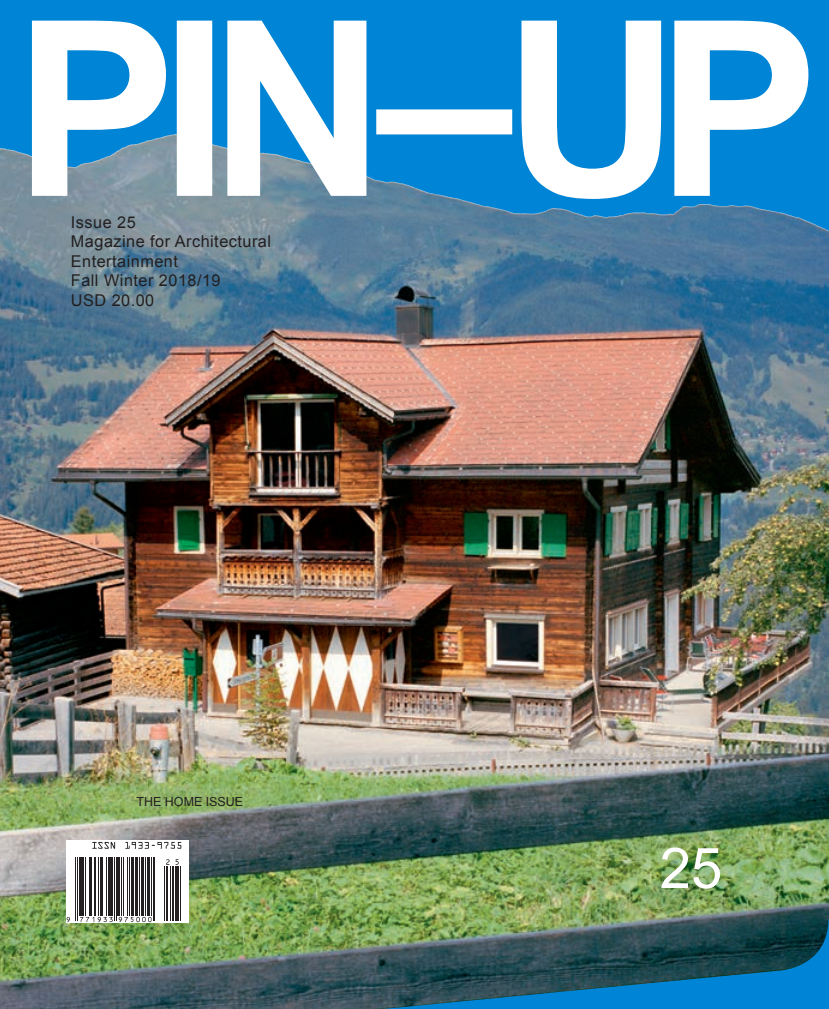
<style>
.page{position:relative;width:829px;height:1009px;background:#0084d5}
.page>*{position:absolute;margin:0;border:0;box-sizing:border-box;transform-origin:0 0}
.t1{font:56.25px "Arial";color:#fff}
.t2{font:16.25px/19.5px "Arial";letter-spacing:.03em;color:#231f20}
.t3{font:12.5px "Arial";color:#231f20}
</style>
<div class="page">
<img style="left:0;top:94px;width:829px;height:915px">
<svg style="left:32px;top:21px;width:776px;height:178px"></svg>
<div style="left:66px;top:840px;width:122px;height:82px;background:#fff"></div>
<hr style="left:75px;top:857px;width:1px;height:63px;background:#231f20">
<hr style="left:77px;top:857px;width:1px;height:63px;background:#231f20">
<hr style="left:79px;top:857px;width:2px;height:59px;background:#231f20">
<hr style="left:82px;top:857px;width:2px;height:59px;background:#231f20">
<hr style="left:86px;top:857px;width:1px;height:59px;background:#231f20">
<hr style="left:89px;top:857px;width:1px;height:59px;background:#231f20">
<hr style="left:91px;top:857px;width:1px;height:59px;background:#231f20">
<hr style="left:94px;top:857px;width:2px;height:59px;background:#231f20">
<hr style="left:98px;top:857px;width:1px;height:59px;background:#231f20">
<hr style="left:100px;top:857px;width:1px;height:59px;background:#231f20">
<hr style="left:102px;top:857px;width:1px;height:59px;background:#231f20">
<hr style="left:106px;top:857px;width:1px;height:59px;background:#231f20">
<hr style="left:108px;top:857px;width:3px;height:59px;background:#231f20">
<hr style="left:112px;top:857px;width:1px;height:59px;background:#231f20">
<hr style="left:114px;top:857px;width:1px;height:63px;background:#231f20">
<hr style="left:116px;top:857px;width:1px;height:63px;background:#231f20">
<hr style="left:117px;top:857px;width:3px;height:59px;background:#231f20">
<hr style="left:121px;top:857px;width:1px;height:59px;background:#231f20">
<hr style="left:123px;top:857px;width:1px;height:59px;background:#231f20">
<hr style="left:127px;top:857px;width:1px;height:59px;background:#231f20">
<hr style="left:129px;top:857px;width:1px;height:59px;background:#231f20">
<hr style="left:132px;top:857px;width:2px;height:59px;background:#231f20">
<hr style="left:135px;top:857px;width:2px;height:59px;background:#231f20">
<hr style="left:139px;top:857px;width:1px;height:59px;background:#231f20">
<hr style="left:141px;top:857px;width:2px;height:59px;background:#231f20">
<hr style="left:145px;top:857px;width:1px;height:59px;background:#231f20">
<hr style="left:147px;top:857px;width:2px;height:59px;background:#231f20">
<hr style="left:151px;top:857px;width:1px;height:59px;background:#231f20">
<hr style="left:153px;top:857px;width:1px;height:63px;background:#231f20">
<hr style="left:154px;top:857px;width:1px;height:63px;background:#231f20">
<svg style="left:92px;top:842px;width:23px;height:7px"></svg>
<svg style="left:125px;top:842px;width:56px;height:7px"></svg>
<svg style="left:166px;top:859px;width:4px;height:6px"></svg>
<svg style="left:176px;top:859px;width:3px;height:6px"></svg>
<hr style="left:165px;top:866px;width:1px;height:54px;background:#231f20">
<hr style="left:166px;top:866px;width:2px;height:54px;background:#231f20">
<hr style="left:170px;top:866px;width:1px;height:54px;background:#231f20">
<hr style="left:172px;top:866px;width:2px;height:54px;background:#231f20">
<hr style="left:175px;top:866px;width:1px;height:54px;background:#231f20">
<hr style="left:176px;top:866px;width:3px;height:54px;background:#231f20">
<hr style="left:180px;top:866px;width:1px;height:54px;background:#231f20">
<img style="left:59px;top:891px;width:770px;height:118px">
<p class="t2" style="left:71px;top:212px;width:202px">Issue 25<br>Magazine for Architectural<br>Entertainment<br>Fall Winter 2018/19<br>USD 20.00</p>
<p class="t3" style="left:137px;top:795px;width:108px">THE HOME ISSUE</p>
<h1 class="t1" style="left:660px;top:837px;width:64px">25</h1>
</div>
